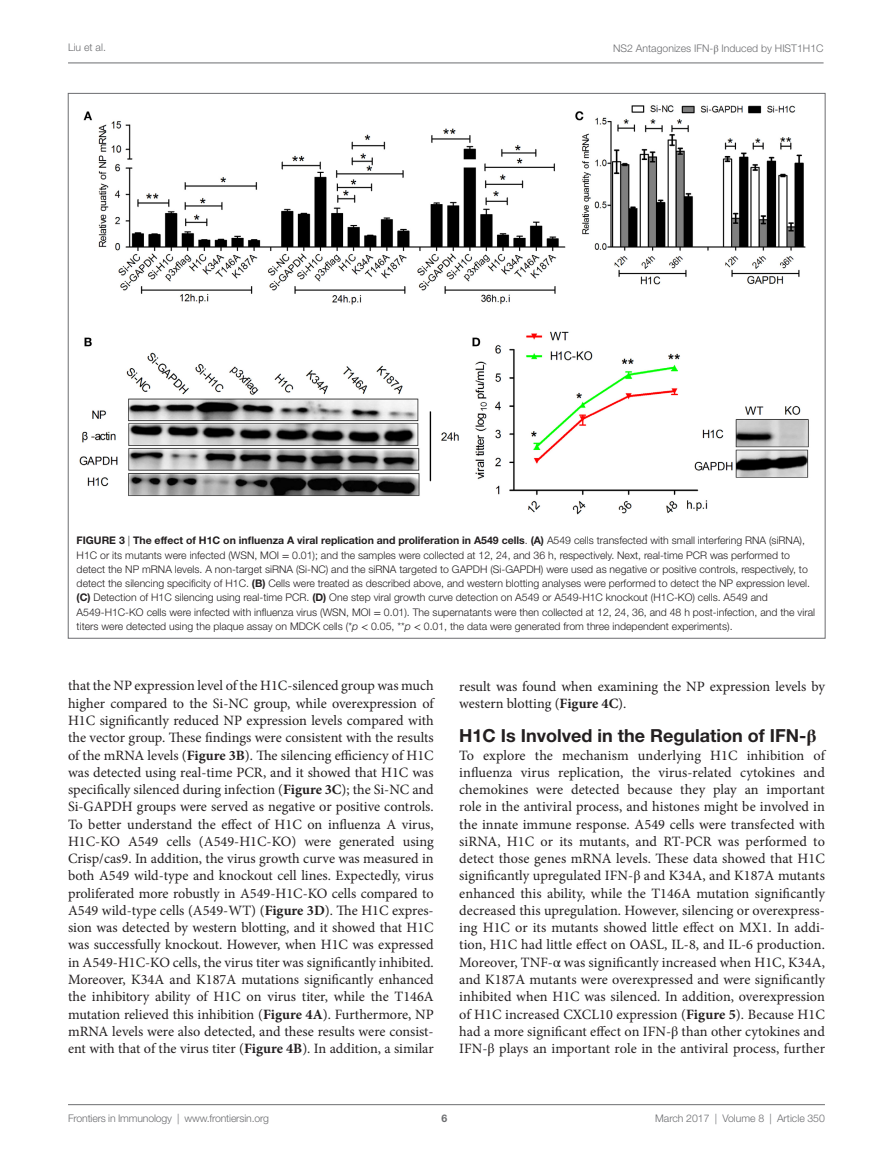
<style>
.page{position:relative;width:893px;height:1170px;background:#fff}
.page>*{position:absolute;margin:0;border:0;box-sizing:border-box;transform-origin:0 0}
.t1{font:700 18px "Helvetica Neue LT Std";color:#231f20}
.t2{font:14.25px/17.2px "Minion Pro";color:#231f20;text-align:justify}
.t3{font:300 10.5px/14.2px "Helvetica Neue LT Std";color:#231f20}
.t4{font:300 10.5px "Helvetica Neue LT Std";color:#6c6d70}
.t5{font:700 10.5px "Helvetica Neue LT Std";color:#6c6d70}
.s1{font-family:"STIX General";font-weight:400}
.s2{font-weight:700}
.s3{font-style:italic}
.s4{font-family:"STIX General"}
</style>
<div class="page">
<img style="left:79px;top:105px;width:730px;height:409px">
<hr style="left:68px;top:63px;width:756px;height:1px;background:#6c6d70">
<hr style="left:68px;top:1104px;width:757px;height:1px;background:#6c6d70">
<p class="t4" style="left:68px;top:41px;width:39px">Liu et al.</p>
<p class="t4" style="left:613px;top:42px;width:212px">NS2 Antagonizes IFN-<span class="s1">β</span> Induced by HIST1H1C</p>
<p class="t3" style="left:77px;top:533px;width:740px"><span class="s2">FIG URE 3</span> | <span class="s2">The effect of H1C on influenza A viral replication and proliferation in A549 cells</span>. <span class="s2">(A)</span> A549 cells transfected with small interfering RNA (siRNA), H1C or its mutants were infected (WSN, MOI <span class="s1">=</span> 0.01); and the samples were collected at 12, 24, and 36 h, respectively. Next, real-time PCR was performed to detect the NP mRNA levels. A non-target siRNA (Si-NC) and the siRNA targeted to GAPDH (Si-GAPDH) were used as negative or positive controls, respectively, to detect the silencing specificity of H1C. <span class="s2">(B)</span> Cells were treated as described above, and western blotting analyses were performed to detect the NP expression level. <span class="s2">(C)</span> Detection of H1C silencing using real-time PCR. <span class="s2">(D)</span> One step viral growth curve detection on A549 or A549-H1C knockout (H1C-KO) cells. A549 and A549-H1C-KO cells were infected with influenza virus (WSN, MOI <span class="s1">=</span> 0.01). The supernatants were then collected at 12, 24, 36, and 48 h post-infection, and the viral titers were detected using the plaque assay on MDCK cells (*<span class="s3">p</span> <span class="s1">&lt;</span> 0.05, **<span class="s3">p</span> <span class="s1">&lt;</span> 0.01, the data were generated from three independent experiments).</p>
<p class="t2" style="left:68px;top:677px;width:367px">that the NP expression level of the H1C-silenced group was much higher compared to the Si-NC group, while overexpression of H1C significantly reduced NP expression levels compared with the vector group. These findings were consistent with the results of the mRNA levels (<span class="s2">Figure 3B</span>). The silencing efficiency of H1C was detected using real-time PCR, and it showed that H1C was specifically silenced during infection (<span class="s2">Figure 3C</span>); the Si-NC and Si-GAPDH groups were served as negative or positive controls.<br>To better understand the effect of H1C on influenza A virus, H1C-KO A549 cells (A549-H1C-KO) were generated using Crisp/cas9. In addition, the virus growth curve was measured in both A549 wild-type and knockout cell lines. Expectedly, virus proliferated more robustly in A549-H1C-KO cells compared to A549 wild-type cells (A549-WT) (<span class="s2">Figure 3D</span>). The H1C expres&shy;sion was detected by western blotting, and it showed that H1C was successfully knockout. However, when H1C was expressed in A549-H1C-KO cells, the virus titer was significantly inhibited.<br>Moreover, K34A and K187A mutations significantly enhanced the inhibitory ability of H1C on virus titer, while the T146A mutation relieved this inhibition (<span class="s2">Figure 4A</span>). Furthermore, NP mRNA levels were also detected, and these results were consist&shy;ent with that of the virus titer (<span class="s2">Figure 4B</span>). In addition, a similar</p>
<p class="t2" style="left:459px;top:677px;width:367px">result was found when examining the NP expression levels by western blotting (<span class="s2">Figure 4C</span>).</p>
<p class="t1" style="left:459px;top:724px;width:359px">H1C Is Involved in the Regulation of IFN-<span class="s4">β</span></p>
<p class="t2" style="left:459px;top:746px;width:367px">To explore the mechanism underlying H1C inhibition of influenza virus replication, the virus-related cytokines and chemokines were detected because they play an important role in the antiviral process, and histones might be involved in the innate immune response. A549 cells were transfected with siRNA, H1C or its mutants, and RT-PCR was performed to detect those genes mRNA levels. These data showed that H1C significantly upregulated IFN-<span class="s4">β</span> and K34A, and K187A mutants enhanced this ability, while the T146A mutation significantly decreased this upregulation. However, silencing or overexpress&shy;ing H1C or its mutants showed little effect on MX1. In addi&shy;tion, H1C had little effect on OASL, IL-8, and IL-6 production.<br>Moreover, TNF-<span class="s4">α</span> was significantly increased when H1C, K34A, and K187A mutants were overexpressed and were significantly inhibited when H1C was silenced. In addition, overexpression of H1C increased CXCL10 expression (<span class="s2">Figure 5</span>). Because H1C had a more significant effect on IFN-<span class="s4">β</span> than other cytokines and IFN-<span class="s4">β</span> plays an important role in the antiviral process, further</p>
<p class="t4" style="left:68px;top:1111px;width:203px">Frontiers in Immunology | www.frontiersin.org</p>
<p class="t4" style="left:655px;top:1111px;width:171px">March 2017 | Volume 8 | Article 350</p>
<p class="t5" style="left:441px;top:1111px;width:7px">6</p>
</div>
